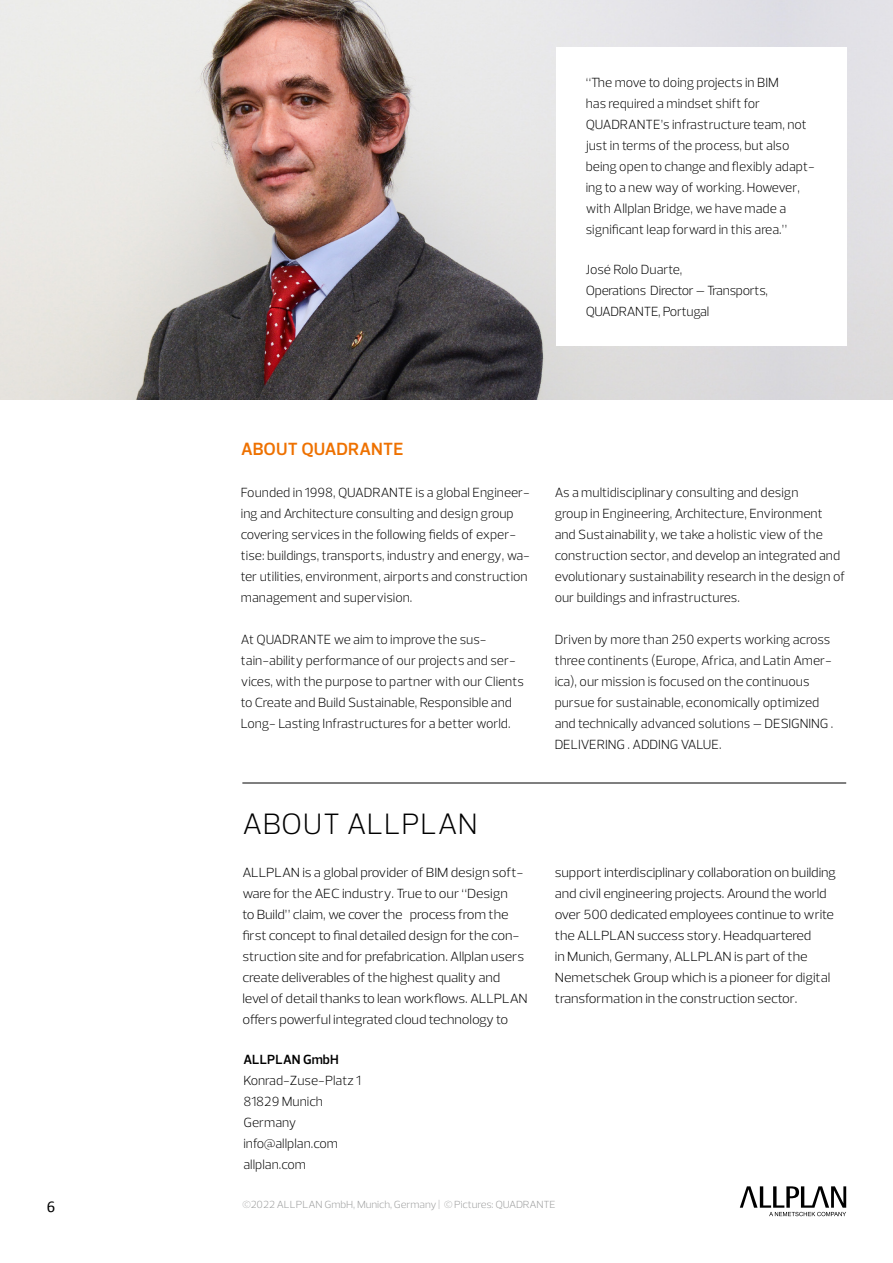
<style>
.page{position:relative;width:893px;height:1263px;background:#fff}
.page>*{position:absolute;margin:0;border:0;box-sizing:border-box;transform-origin:0 0}
.boilerplate{font:300 30px "Prelo";letter-spacing:.02em;color:#000}
.head{font:600 18px "Prelo";color:#ee7100}
.t1{font:16.5px "Calibri";color:#000}
.fließtext{font:300 13.5px/21px "Prelo";color:#000}
.fließtext-2{font:300 13.5px/21px "Prelo";color:#000;scale:1.05 1}
.fließtext-3{font:300 13.5px/21px "Prelo";letter-spacing:-.02em;color:#000}
.t2{font:600 13.5px "Prelo";color:#000}
.t3{font:300 10.5px "Prelo";letter-spacing:-.01em;color:#9c9d9d;scale:1.05 1}
</style>
<div class="page">
<img style="left:0;top:0;width:893px;height:400px">
<div style="left:556px;top:47px;width:290px;height:298px;background:#fff"></div>
<svg style="left:740px;top:1186px;width:106px;height:30px"></svg>
<hr style="left:242px;top:783px;width:604px;height:1px;background:#000">
<p class="t1" style="left:47px;top:1197px;width:10px">6</p>
<p class="fließtext" style="left:586px;top:72px;width:231px">“The move to doing projects in BIM<br>has required a mindset shift for QUADRANTE’s infrastructure team, not just in terms of the process, but also being open to change and flexibly adapt&shy;ing to a new way of working. However, with Allplan Bridge, we have made a significant leap forward in this area.”</p>
<p class="fließtext-3" style="left:586px;top:259px;width:184px">José Rolo Duarte,<br>Operations Director – Transports,<br>QUADRANTE, Portugal</p>
<p class="head" style="left:241px;top:438px;width:164px">ABOUT QUADRANTE</p>
<p class="fließtext" style="left:241px;top:482px;width:291px">Founded in 1998, QUADRANTE is a global Engineer&shy;ing and Architecture consulting and design group covering services in the following fields of exper&shy;tise: buildings, transports, industry and energy, wa&shy;ter utilities, environment, airports and construction management and supervision.</p>
<p class="fließtext" style="left:241px;top:629px;width:285px">At QUADRANTE we aim to improve the sus&shy;tain-ability performance of our projects and ser&shy;vices, with the purpose to partner with our Clients to Create and Build Sustainable, Responsible and Long- Lasting Infrastructures for a better world.</p>
<p class="boilerplate" style="left:243px;top:806px;width:237px">ABOUT ALLPLAN</p>
<p class="fließtext-2" style="left:242px;top:862px;width:273px">ALLPLAN is a global provider of BIM design soft&shy;ware for the AEC industry. True to our “Design<br>to Build” claim, we cover the process from the first concept to final detailed design for the con&shy;struction site and for prefabrication. Allplan users create deliverables of the highest quality and level of detail thanks to lean workflows. ALLPLAN offers powerful integrated cloud technology to</p>
<p class="t2" style="left:244px;top:1051px;width:97px">ALLPLAN GmbH</p>
<p class="fließtext" style="left:243px;top:1070px;width:119px">Konrad-Zuse-Platz 1</p>
<p class="fließtext" style="left:243px;top:1091px;width:81px">81829 Munich</p>
<p class="fließtext" style="left:243px;top:1112px;width:55px">Germany</p>
<p class="fließtext" style="left:243px;top:1133px;width:96px">info@allplan.com</p>
<p class="fließtext" style="left:243px;top:1154px;width:64px">allplan.com</p>
<p class="fließtext" style="left:555px;top:482px;width:292px">As a multidisciplinary consulting and design<br>group in Engineering, Architecture, Environment and Sustainability, we take a holistic view of the construction sector, and develop an integrated and evolutionary sustainability research in the design of our buildings and infrastructures.</p>
<p class="fließtext" style="left:555px;top:629px;width:280px">Driven by more than 250 experts working across three continents (Europe, Africa, and Latin Amer&shy;ica), our mission is focused on the continuous pursue for sustainable, economically optimized and technically advanced solutions – DESIGNING .<br>DELIVERING . ADDING VALUE.</p>
<p class="fließtext-2" style="left:555px;top:862px;width:269px">support interdisciplinary collaboration on building and civil engineering projects. Around the world over 500 dedicated employees continue to write the ALLPLAN success story. Headquartered<br>in Munich, Germany, ALLPLAN is part of the Nemetschek Group which is a pioneer for digital transformation in the construction sector.</p>
<p class="t3" style="left:242px;top:1198px;width:300px">©2022 ALLPLAN GmbH, Munich, Germany | © Pictures: QUADRANTE</p>
</div>
